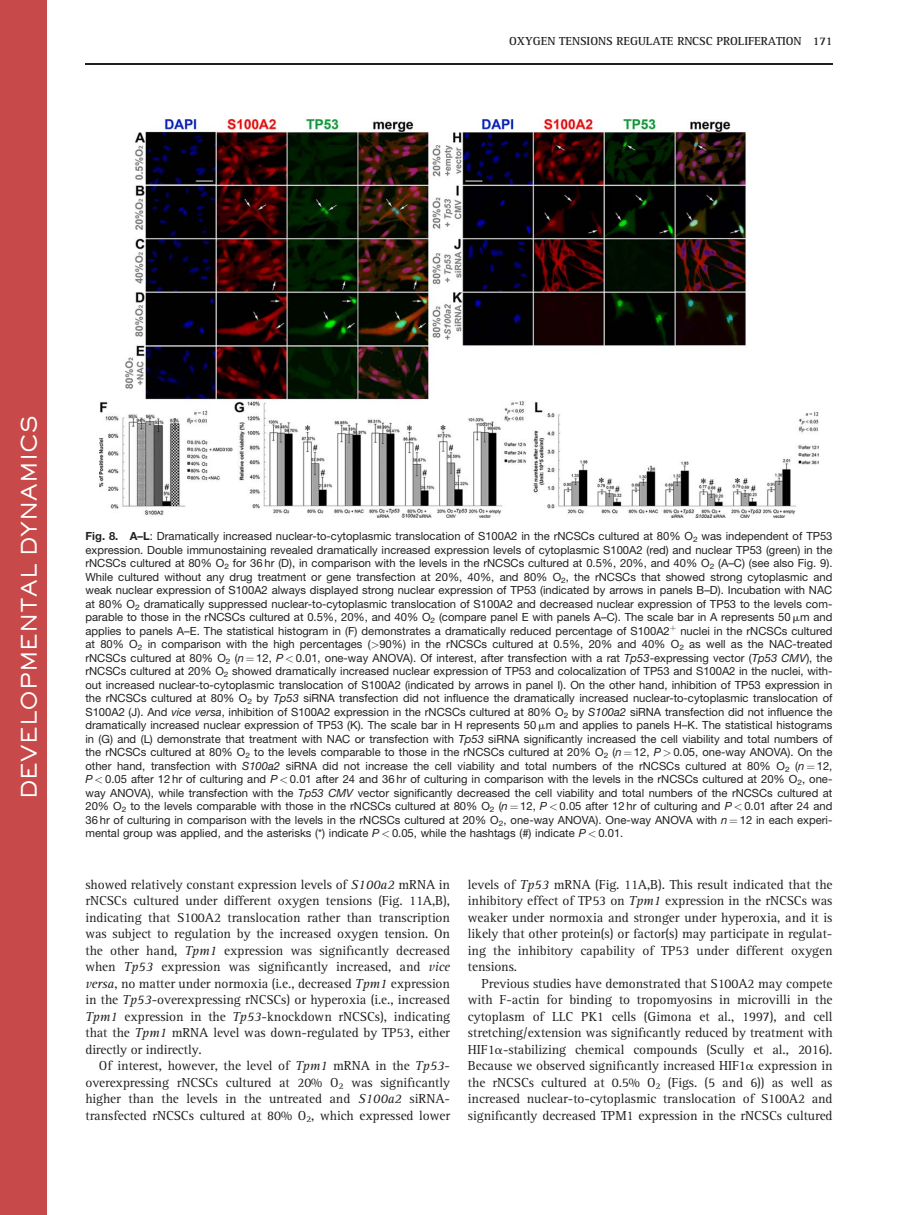
<style>
.page{position:relative;width:918px;height:1215px;background:#fff}
.page>*{position:absolute;margin:0;border:0;box-sizing:border-box;transform-origin:0 0}
.t1{font:500 21px "AT Sackers Gothic";color:#fff}
.t2{font:13.5px/16.5px "Adv O Tac 89 c 4 c 3";color:#231f20;text-align:justify}
.t3{font:12px "Adv OT25553 a 69.B";color:#231f20}
.t4{font:11.25px/13.5px "Adv Helneu R";color:#231f20;text-align:justify}
.s1{font-family:"Adv Helneu B"}
.s2{font-family:"Adv P80675"}
.s3{font-family:"Adv P4 C4 E51"}
.s4{font-family:"Adv Helneu I"}
.s5{font-family:"Adv P4 C4 E74"}
.s6{font-family:"Adv O Te 9 d 89148.I"}
</style>
<div class="page">
<div style="left:0;top:0;width:47px;height:1215px;background:#c8494a"></div>
<img style="left:99px;top:120px;width:720px;height:398px">
<hr style="left:85px;top:63px;width:748px;height:1px;background:#231f20">
<p class="t3" style="left:509px;top:36px;width:325px">OXYGEN TENSIONS REGULATE RNCSC PROLIFERATION 171</p>
<h1 class="t1" style="left:21px;top:799px;width:385px;rotate:-90deg">DEVELOPMENTAL DYNAMICS</h1>
<p class="t4" style="left:85px;top:531px;width:749px"><span class="s1">Fig. 8. A–L</span>: Dramatically increased nuclear-to-cytoplasmic translocation of S100A2 in the rNCSCs cultured at 80% O<sub>2</sub> was independent of TP53 expression. Double immunostaining revealed dramatically increased expression levels of cytoplasmic S100A2 (red) and nuclear TP53 (green) in the rNCSCs cultured at 80% O<sub>2</sub> for 36 hr (D), in comparison with the levels in the rNCSCs cultured at 0.5%, 20%, and 40% O<sub>2</sub> (A–C) (see also Fig. 9).<br>While cultured without any drug treatment or gene transfection at 20%, 40%, and 80% O<sub>2</sub>, the rNCSCs that showed strong cytoplasmic and weak nuclear expression of S100A2 always displayed strong nuclear expression of TP53 (indicated by arrows in panels B–D). Incubation with NAC at 80% O<sub>2</sub> dramatically suppressed nuclear-to-cytoplasmic translocation of S100A2 and decreased nuclear expression of TP53 to the levels com&shy;parable to those in the rNCSCs cultured at 0.5%, 20%, and 40% O<sub>2</sub> (compare panel E with panels A–C). The scale bar in A represents 50 <span class="s2">m</span>m and applies to panels A–E. The statistical histogram in (F) demonstrates a dramatically reduced percentage of S100A2<sup>þ</sup> nuclei in the rNCSCs cultured at 80% O<sub>2</sub> in comparison with the high percentages (<span class="s3">&gt;</span>90%) in the rNCSCs cultured at 0.5%, 20% and 40% O<sub>2</sub> as well as the NAC-treated rNCSCs cultured at 80% O<sub>2</sub> (<span class="s4">n</span> <span class="s5">¼</span> 12, <span class="s4">P</span> <span class="s3">&lt;</span> 0.01, one-way ANOVA). Of interest, after transfection with a rat <span class="s4">Tp53</span>-expressing vector (<span class="s4">Tp53 CMV</span>), the rNCSCs cultured at 20% O<sub>2</sub> showed dramatically increased nuclear expression of TP53 and colocalization of TP53 and S100A2 in the nuclei, with&shy;out increased nuclear-to-cytoplasmic translocation of S100A2 (indicated by arrows in panel I). On the other hand, inhibition of TP53 expression in the rNCSCs cultured at 80% O<sub>2</sub> by <span class="s4">Tp53</span> siRNA transfection did not influence the dramatically increased nuclear-to-cytoplasmic translocation of S100A2 (J). And <span class="s4">vice versa</span>, inhibition of S100A2 expression in the rNCSCs cultured at 80% O<sub>2</sub> by <span class="s4">S100a2</span> siRNA transfection did not influence the dramatically increased nuclear expression of TP53 (K). The scale bar in H represents 50 <span class="s2">m</span>m and applies to panels H–K. The statistical histograms in (G) and (L) demonstrate that treatment with NAC or transfection with <span class="s4">Tp53</span> siRNA significantly increased the cell viability and total numbers of the rNCSCs cultured at 80% O<sub>2</sub> to the levels comparable to those in the rNCSCs cultured at 20% O<sub>2</sub> (<span class="s4">n</span> <span class="s5">¼</span> 12, <span class="s4">P</span> <span class="s3">&gt;</span> 0.05, one-way ANOVA). On the other hand, transfection with <span class="s4">S100a2</span> siRNA did not increase the cell viability and total numbers of the rNCSCs cultured at 80% O<sub>2</sub> (<span class="s4">n</span> <span class="s5">¼</span> 12, <span class="s4">P</span> <span class="s3">&lt;</span> 0.05 after 12 hr of culturing and <span class="s4">P</span> <span class="s3">&lt;</span> 0.01 after 24 and 36 hr of culturing in comparison with the levels in the rNCSCs cultured at 20% O<sub>2</sub>, one&shy;way ANOVA), while transfection with the <span class="s4">Tp53 CMV</span> vector significantly decreased the cell viability and total numbers of the rNCSCs cultured at 20% O<sub>2</sub> to the levels comparable with those in the rNCSCs cultured at 80% O<sub>2</sub> (<span class="s4">n</span> <span class="s5">¼</span> 12, <span class="s4">P</span> <span class="s3">&lt;</span> 0.05 after 12 hr of culturing and <span class="s4">P</span> <span class="s3">&lt;</span> 0.01 after 24 and 36 hr of culturing in comparison with the levels in the rNCSCs cultured at 20% O<sub>2</sub>, one-way ANOVA). One-way ANOVA with <span class="s4">n</span> <span class="s5">¼</span> 12 in each experi&shy;mental group was applied, and the asterisks (*) indicate <span class="s4">P</span> <span class="s3">&lt;</span> 0.05, while the hashtags (#) indicate <span class="s4">P</span> <span class="s3">&lt;</span> 0.01.</p>
<p class="t2" style="left:85px;top:877px;width:366px">showed relatively constant expression levels of <span class="s6">S100a2</span> mRNA in rNCSCs cultured under different oxygen tensions (Fig. 11A,B), indicating that S100A2 translocation rather than transcription was subject to regulation by the increased oxygen tension. On the other hand, <span class="s6">Tpm1</span> expression was significantly decreased when <span class="s6">Tp53</span> expression was significantly increased, and <span class="s6">vice versa</span>, no matter under normoxia (i.e., decreased <span class="s6">Tpm1</span> expression in the <span class="s6">Tp53</span>-overexpressing rNCSCs) or hyperoxia (i.e., increased <span class="s6">Tpm1</span> expression in the <span class="s6">Tp53</span>-knockdown rNCSCs), indicating that the <span class="s6">Tpm1</span> mRNA level was down-regulated by TP53, either directly or indirectly.</p>
<p class="t2" style="left:85px;top:1059px;width:366px;text-indent:14px">Of interest, however, the level of <span class="s6">Tpm1</span> mRNA in the <span class="s6">Tp53</span>- overexpressing rNCSCs cultured at 20% O<sub>2</sub> was significantly higher than the levels in the untreated and <span class="s6">S100a2</span> siRNA&shy;transfected rNCSCs cultured at 80% O<sub>2</sub>, which expressed lower</p>
<p class="t2" style="left:468px;top:877px;width:366px">levels of <span class="s6">Tp53</span> mRNA (Fig. 11A,B). This result indicated that the inhibitory effect of TP53 on <span class="s6">Tpm1</span> expression in the rNCSCs was weaker under normoxia and stronger under hyperoxia, and it is likely that other protein(s) or factor(s) may participate in regulat&shy;ing the inhibitory capability of TP53 under different oxygen tensions.</p>
<p class="t2" style="left:468px;top:976px;width:366px;text-indent:14px">Previous studies have demonstrated that S100A2 may compete with F-actin for binding to tropomyosins in microvilli in the cytoplasm of LLC PK1 cells (Gimona et al., 1997), and cell stretching/extension was significantly reduced by treatment with HIF1<span class="s2">a</span>-stabilizing chemical compounds (Scully et al., 2016).<br>Because we observed significantly increased HIF1<span class="s2">a</span> expression in the rNCSCs cultured at 0.5% O<sub>2</sub> (Figs. (5 and 6)) as well as increased nuclear-to-cytoplasmic translocation of S100A2 and significantly decreased TPM1 expression in the rNCSCs cultured</p>
</div>
